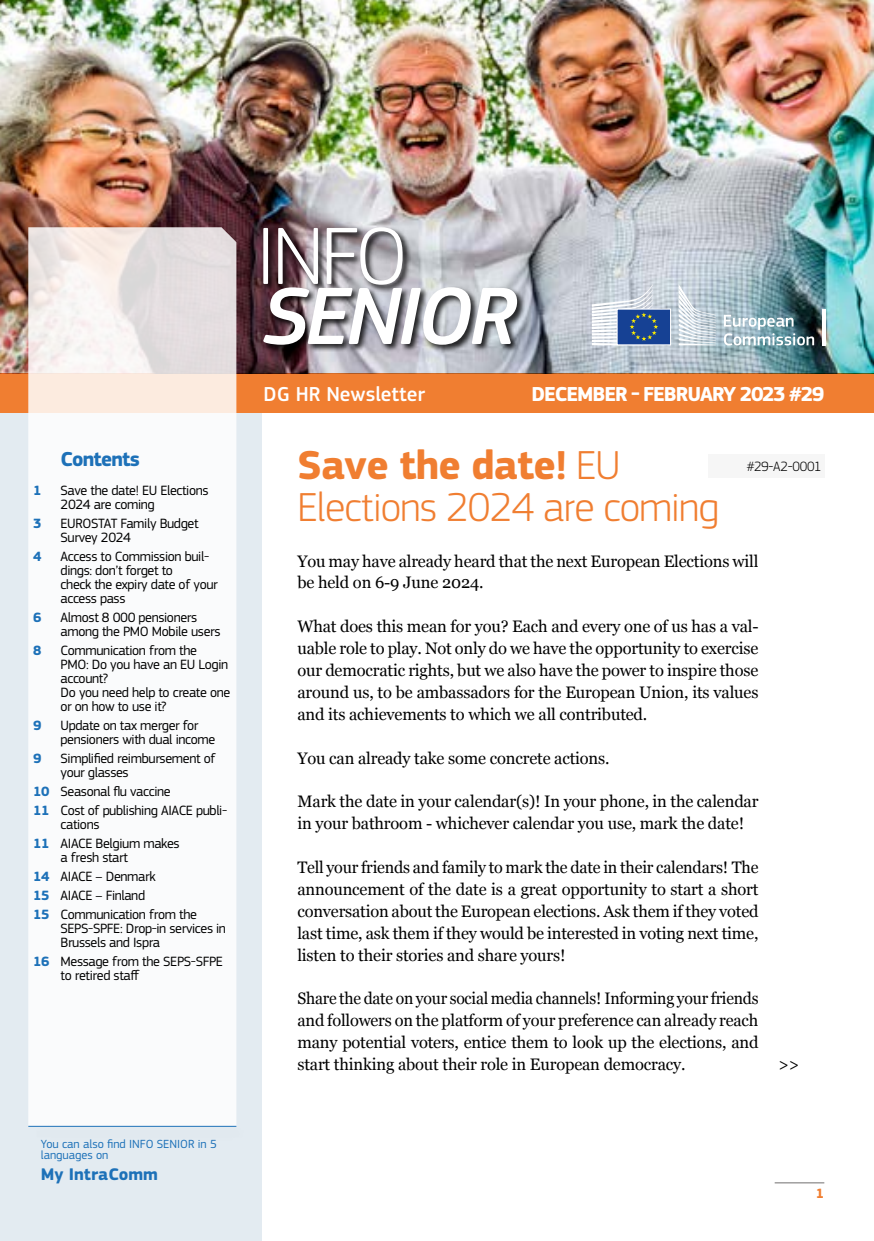
<style>
.page{position:relative;width:874px;height:1241px;background:#fff}
.page>*{position:absolute;margin:0;border:0;box-sizing:border-box;transform-origin:0 0}
.IS-M-TITRE_BLUE__NO_UNDERLINE{font:300 42px/42px "EC Square Sans Pro";letter-spacing:-.02em;color:#f07e31}
.t1{font:700 21px "EC Square Sans Pro";letter-spacing:-.05em;color:#fff}
.t2{font:500 21px "EC Square Sans Pro";color:#fff}
.IS-M-Sommaire{font:700 21px "EC Square Sans Pro";letter-spacing:-.04em;color:#1d71b8}
.t3{font:700 17.5px "EC Square Sans Pro";color:#1d71b8}
.IS-M-Body{font:16.62px/21.9px "Georgia";letter-spacing:-.01em;color:#000}
.IS-M-Body-2{font:16.62px/21.9px "Georgia";letter-spacing:-.01em;color:#000;text-align:justify;scale:.95 1}
.t4{font:14px/14px "EC Square Sans Pro";letter-spacing:-.025em;color:#000}
.t5{font:300 14px "EC Square Sans Pro";letter-spacing:-.02em;color:#000}
.t6{font:700 14px "EC Square Sans Pro";color:#1d71b8}
.t7{font:700 14px "EC Square Sans Pro";color:#f07e31}
.t8{font:12.25px/11.2px "EC Square Sans Pro";color:#1d71b8}
.s1{font-weight:700;color:#1d71b8}
.s2{font-weight:700}
</style>
<div class="page">
<hr style="left:774px;top:1182px;width:49px;height:1px;background:#706f6f">
<div style="left:0;top:413px;width:262px;height:827px;background:#e3ebf1"></div>
<img style="left:0;top:0;width:873px;height:373px">
<div style="left:0;top:373px;width:873px;height:40px;background:#f07e31"></div>
<div style="left:262px;top:226px;width:149px;height:67px;background:#000;opacity:.8"></div>
<div style="left:262px;top:286px;width:263px;height:67px;background:#000;opacity:.8"></div>
<svg style="left:263px;top:227px;width:254px;height:118px"></svg>
<svg style="left:28px;top:227px;width:208px;height:896px;background:#f7f6f6"></svg>
<div style="left:708px;top:454px;width:115px;height:24px;background:#f6f6f6"></div>
<div style="left:28px;top:1123px;width:222px;height:19px;background:#000;opacity:.29"></div>
<hr style="left:28px;top:1125px;width:208px;height:1px;background:#1d71b8">
<svg style="left:678px;top:284px;width:37px;height:61px"></svg>
<div style="left:617px;top:309px;width:53px;height:36px;background:#164194"></div>
<svg style="left:591px;top:284px;width:67px;height:61px"></svg>
<svg style="left:821px;top:308px;width:4px;height:37px"></svg>
<svg style="left:723px;top:315px;width:90px;height:30px"></svg>
<h1 class="IS-M-Sommaire" style="left:61px;top:446px;width:81px">Contents</h1>
<p class="t6" style="left:33px;top:481px;width:10px">1</p>
<p class="t4" style="left:61px;top:483px;width:149px">Save the date! EU Elections<br>2024 are coming</p>
<p class="t6" style="left:33px;top:514px;width:10px">3</p>
<p class="t4" style="left:61px;top:516px;width:139px">EUROSTAT Family Budget<br>Survey 2024</p>
<p class="t6" style="left:33px;top:547px;width:10px">4</p>
<p class="t4" style="left:61px;top:549px;width:159px">Access to Commission buil&shy;dings: don’t forget to<br>check the expiry date of your access pass</p>
<p class="t6" style="left:33px;top:608px;width:10px">6</p>
<p class="t4" style="left:61px;top:610px;width:161px">Almost 8 000 pensioners among the PMO Mobile users</p>
<p class="t6" style="left:33px;top:641px;width:10px">8</p>
<p class="t4" style="left:61px;top:643px;width:171px">Communication from the<br>PMO: Do you have an EU Login account?<br>Do you need help to create one or on how to use it?</p>
<p class="t6" style="left:33px;top:716px;width:10px">9</p>
<p class="t4" style="left:61px;top:718px;width:156px">Update on tax merger for pensioners with dual income</p>
<p class="t6" style="left:33px;top:749px;width:10px">9</p>
<p class="t4" style="left:61px;top:751px;width:156px">Simplified reimbursement of your glasses</p>
<p class="t4" style="left:33px;top:784px;width:139px"><span class="s1">10</span> Seasonal flu vaccine</p>
<p class="t4" style="left:61px;top:803px;width:168px;text-indent:-27px"><span class="s1">11</span> Cost of publishing AIACE publi&shy;cations</p>
<p class="t4" style="left:61px;top:836px;width:120px;text-indent:-27px"><span class="s1">11</span> AIACE Belgium makes a fresh start</p>
<p class="t4" style="left:33px;top:868px;width:124px"><span class="s1">14</span> AIACE – Denmark</p>
<p class="t4" style="left:33px;top:887px;width:113px"><span class="s1">15</span> AIACE – Finland</p>
<p class="t4" style="left:61px;top:906px;width:167px;text-indent:-27px"><span class="s1">15</span> Communication from the<br>SEPS-SPFE: Drop-in services in<br>Brussels and Ispra</p>
<p class="t4" style="left:61px;top:953px;width:164px;text-indent:-27px"><span class="s1">16</span> Message from the SEPS-SFPE to retired staff</p>
<p class="t8" style="left:41px;top:1137px;width:177px">You can also find INFO SENIOR in 5 languages on</p>
<p class="t3" style="left:41px;top:1163px;width:118px">My IntraComm</p>
<p class="t2" style="left:263px;top:382px;width:163px">DG HR Newsletter</p>
<p class="t1" style="left:531px;top:382px;width:294px">DECEMBER - FEBRUARY 2023 #29</p>
<h1 class="IS-M-TITRE_BLUE__NO_UNDERLINE" style="left:297px;top:444px;width:423px"><span class="s2">Save the date!</span> EU<br>Elections 2024 are coming</h1>
<p class="IS-M-Body" style="left:297px;top:549px;width:462px">You may have already heard that the next European Elections will be held on 6-9 June 2024.</p>
<p class="IS-M-Body" style="left:297px;top:614px;width:462px;text-align:justify">What does this mean for you? Each and every one of us has a val&shy;uable role to play. Not only do we have the opportunity to exercise our democratic rights, but we also have the power to inspire those around us, to be ambassadors for the European Union, its values and its achievements to which we all contributed.</p>
<p class="IS-M-Body" style="left:297px;top:746px;width:313px">You can already take some concrete actions.</p>
<p class="IS-M-Body" style="left:297px;top:789px;width:462px">Mark the date in your calendar(s)! In your phone, in the calendar in your bathroom - whichever calendar you use, mark the date!</p>
<p class="IS-M-Body" style="left:297px;top:855px;width:462px;text-align:justify">Tell your friends and family to mark the date in their calendars! The announcement of the date is a great opportunity to start a short conversation about the European elections. Ask them if they voted last time, ask them if they would be interested in voting next time, listen to their stories and share yours!</p>
<p class="IS-M-Body-2" style="left:297px;top:986px;width:486px">Share the date on your social media channels! Informing your friends and followers on the platform of your preference can already reach many potential voters, entice them to look up the elections, and start thinking about their role in European democracy.</p>
<p class="t5" style="left:746px;top:458px;width:77px">#29-A2-0001</p>
<p class="IS-M-Body" style="left:778px;top:1052px;width:23px">&gt;&gt;</p>
<p class="t7" style="left:815px;top:1184px;width:10px">1</p>
</div>
